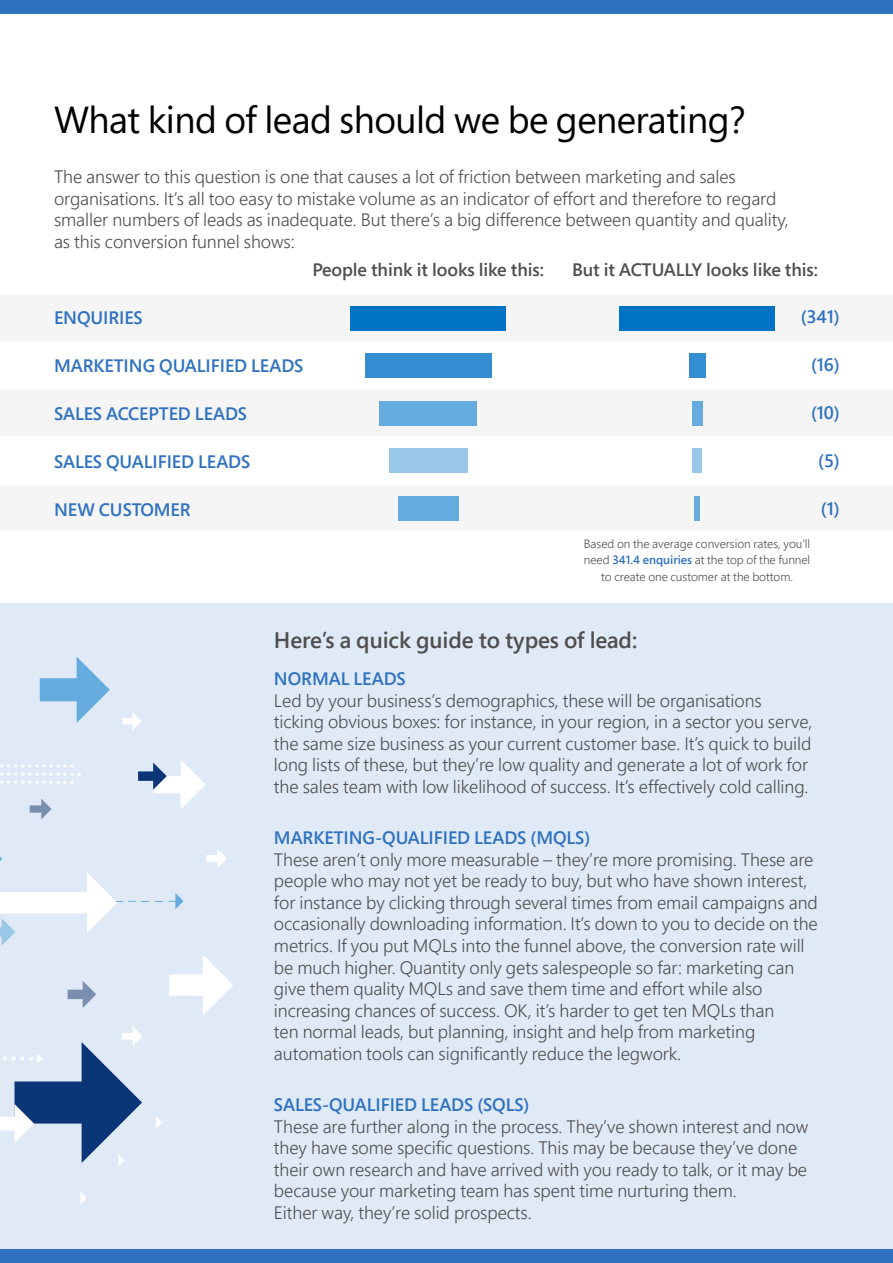
<style>
.page{position:relative;width:893px;height:1263px;background:#fff}
.page>*{position:absolute;margin:0;border:0;box-sizing:border-box;transform-origin:0 0}
.t1{font:37.5px "Segoe Pro";letter-spacing:-.015em;color:#000}
.t2{font:600 22.5px "Segoe Pro";letter-spacing:-.005em;color:#4f4f4f}
.t3{font:300 18px/21.6px "Segoe Pro";letter-spacing:-.005em;color:#4f4f4f}
.t4{font:600 18px "Segoe Pro";letter-spacing:-.005em;color:#2f72c0}
.t5{font:600 18px "Segoe Pro";letter-spacing:-.005em;color:#4f4f4f}
.t6{font:300 12px/16.5px "Segoe Pro";letter-spacing:-.005em;color:#4f4f4f;text-align:center}
.s1{font-weight:600;color:#2f72c0}
</style>
<div class="page">
<div style="left:0;top:603px;width:893px;height:646px;background:#e0eaf6"></div>
<div style="left:0;top:485px;width:893px;height:46px;background:#f5f5f5"></div>
<div style="left:0;top:390px;width:893px;height:46px;background:#f5f5f5"></div>
<div style="left:0;top:295px;width:893px;height:46px;background:#f5f5f5"></div>
<div style="left:350px;top:306px;width:156px;height:24px;background:#0073c7"></div>
<div style="left:365px;top:353px;width:126px;height:25px;background:#338fd1"></div>
<div style="left:380px;top:401px;width:97px;height:24px;background:#66abde"></div>
<div style="left:389px;top:448px;width:79px;height:25px;background:#99c7e8"></div>
<div style="left:398px;top:496px;width:61px;height:24px;background:#66abde"></div>
<div style="left:619px;top:306px;width:156px;height:24px;background:#0073c7"></div>
<div style="left:689px;top:353px;width:16px;height:25px;background:#338fd1"></div>
<div style="left:692px;top:401px;width:10px;height:24px;background:#66abde"></div>
<div style="left:692px;top:448px;width:10px;height:25px;background:#99c7e8"></div>
<div style="left:694px;top:496px;width:6px;height:24px;background:#66abde"></div>
<svg style="left:122px;top:713px;width:19px;height:17px"></svg>
<svg style="left:0;top:764px;width:81px;height:20px"></svg>
<svg style="left:40px;top:657px;width:70px;height:66px"></svg>
<svg style="left:206px;top:849px;width:21px;height:19px"></svg>
<svg style="left:68px;top:981px;width:28px;height:27px"></svg>
<svg style="left:155px;top:893px;width:29px;height:16px"></svg>
<svg style="left:30px;top:799px;width:22px;height:20px"></svg>
<svg style="left:138px;top:761px;width:67px;height:48px"></svg>
<svg style="left:81px;top:1192px;width:6px;height:11px"></svg>
<svg style="left:0;top:1027px;width:142px;height:139px"></svg>
<svg style="left:156px;top:1117px;width:6px;height:11px"></svg>
<svg style="left:169px;top:955px;width:64px;height:60px"></svg>
<svg style="left:0;top:873px;width:122px;height:72px"></svg>
<div style="left:0;top:0;width:893px;height:14px;background:#2f72c0"></div>
<div style="left:0;top:1249px;width:893px;height:14px;background:#2f72c0"></div>
<h1 class="t1" style="left:54px;top:94px;width:693px">What kind of lead should we be generating?</h1>
<p class="t3" style="left:54px;top:165px;width:736px">The answer to this question is one that causes a lot of friction between marketing and sales organisations. It’s all too easy to mistake volume as an indicator of effort and therefore to regard smaller numbers of leads as inadequate. But there’s a big difference between quantity and quality, as this conversion funnel shows:</p>
<p class="t5" style="left:313px;top:257px;width:233px">People think it looks like this:</p>
<p class="t5" style="left:572px;top:257px;width:247px">But it ACTUALLY looks like this:</p>
<p class="t4" style="left:54px;top:305px;width:90px">ENQUIRIES</p>
<p class="t4" style="left:54px;top:353px;width:251px">MARKETING QUALIFIED LEADS</p>
<p class="t4" style="left:54px;top:401px;width:195px">SALES ACCEPTED LEADS</p>
<p class="t4" style="left:54px;top:449px;width:198px">SALES QUALIFIED LEADS</p>
<p class="t4" style="left:54px;top:497px;width:138px">NEW CUSTOMER</p>
<p class="t4" style="left:801px;top:304px;width:41px">(341)</p>
<p class="t4" style="left:811px;top:352px;width:30px">(16)</p>
<p class="t4" style="left:811px;top:400px;width:30px">(10)</p>
<p class="t4" style="left:818px;top:448px;width:23px">(5)</p>
<p class="t4" style="left:821px;top:496px;width:20px">(1)</p>
<p class="t6" style="left:584px;top:535px;width:228px">Based on the average conversion rates, you’ll need <span class="s1">341.4 enquiries</span> at the top of the funnel to create one customer at the bottom.</p>
<p class="t2" style="left:274px;top:625px;width:365px">Here’s a quick guide to types of lead:</p>
<p class="t4" style="left:274px;top:666px;width:133px">NORMAL LEADS</p>
<p class="t3" style="left:274px;top:689px;width:540px">Led by your business’s demographics, these will be organisations ticking obvious boxes: for instance, in your region, in a sector you serve, the same size business as your current customer base. It’s quick to build long lists of these, but they’re low quality and generate a lot of work for the sales team with low likelihood of success. It’s effectively cold calling.</p>
<p class="t4" style="left:274px;top:825px;width:318px">MARKETING-QUALIFIED LEADS (MQLS)</p>
<p class="t3" style="left:274px;top:848px;width:545px">These aren’t only more measurable – they’re more promising. These are people who may not yet be ready to buy, but who have shown interest, for instance by clicking through several times from email campaigns and occasionally downloading information. It’s down to you to decide on the metrics. If you put MQLs into the funnel above, the conversion rate will be much higher. Quantity only gets salespeople so far: marketing can give them quality MQLs and save them time and effort while also increasing chances of success. OK, it’s harder to get ten MQLs than<br>ten normal leads, but planning, insight and help from marketing automation tools can significantly reduce the legwork.</p>
<p class="t4" style="left:274px;top:1092px;width:257px">SALES-QUALIFIED LEADS (SQLS)</p>
<p class="t3" style="left:274px;top:1115px;width:536px">These are further along in the process. They’ve shown interest and now they have some specific questions. This may be because they’ve done their own research and have arrived with you ready to talk, or it may be because your marketing team has spent time nurturing them.<br>Either way, they’re solid prospects.</p>
</div>
